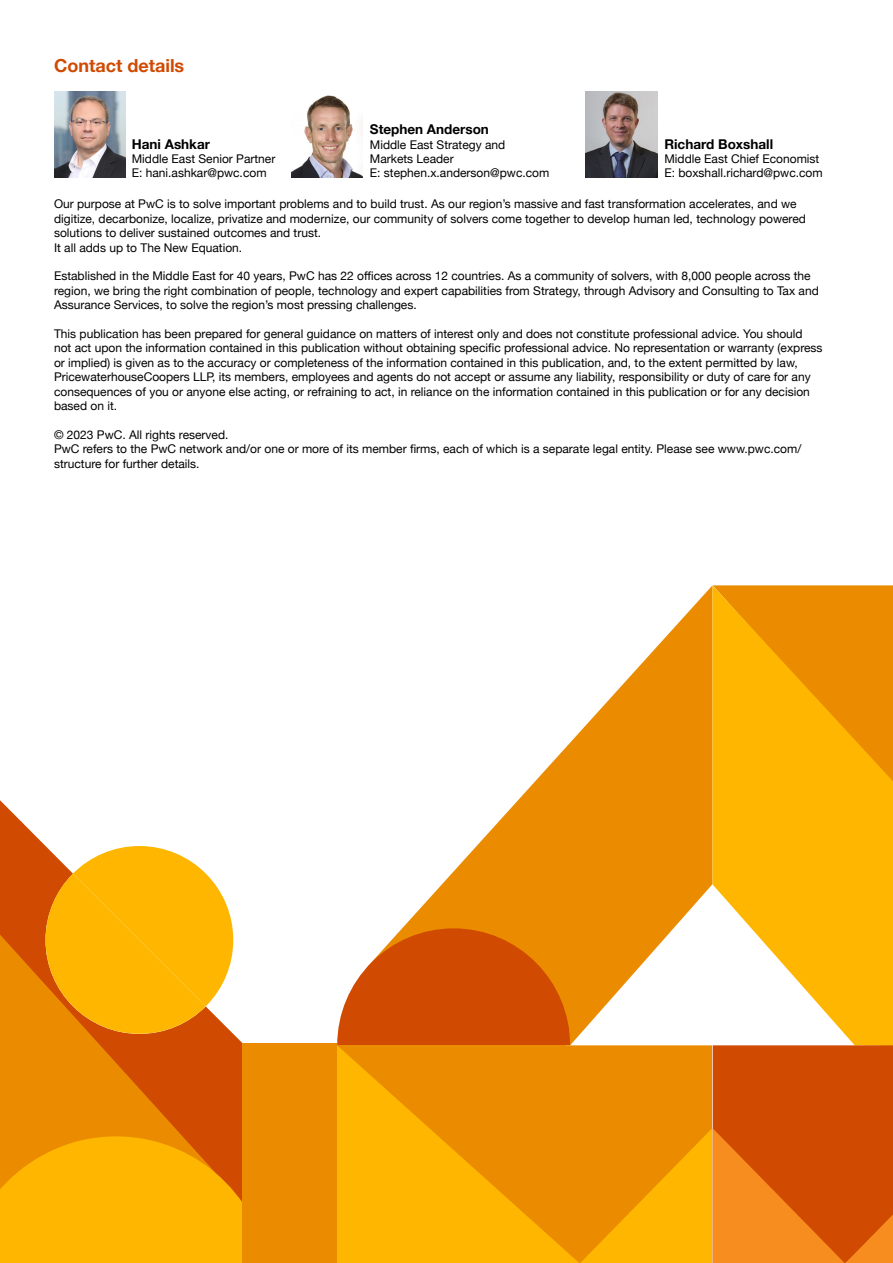
<style>
.page{position:relative;width:893px;height:1263px;background:#fff}
.page>*{position:absolute;margin:0;border:0;box-sizing:border-box;transform-origin:0 0}
.t1{font:700 18px "Helvetica Neue";color:#d04a02}
.t2{font:700 13.5px "Helvetica Neue";color:#000}
.t3{font:12px/14.4px "Helvetica Neue";color:#000}
</style>
<div class="page">
<img style="left:586px;top:91px;width:71px;height:86px">
<img style="left:54px;top:91px;width:71px;height:86px">
<img style="left:291px;top:95px;width:72px;height:82px">
<svg style="left:0;top:800px;width:243px;height:336px"></svg>
<svg style="left:0;top:1136px;width:243px;height:127px;background:#faab00"></svg>
<svg style="left:402px;top:586px;width:310px;height:459px"></svg>
<div style="left:243px;top:1043px;width:94px;height:220px;background:#eb8c00"></div>
<svg style="left:337px;top:928px;width:233px;height:117px;background:#d7631a"></svg>
<svg style="left:337px;top:1045px;width:243px;height:218px;background:#f4a000"></svg>
<svg style="left:712px;top:585px;width:181px;height:460px;background:#fab723"></svg>
<svg style="left:580px;top:1045px;width:313px;height:218px;background:#e37506"></svg>
<p class="t1" style="left:54px;top:51px;width:132px">Contact details</p>
<p class="t2" style="left:132px;top:133px;width:80px">Hani Ashkar</p>
<p class="t3" style="left:132px;top:152px;width:145px">Middle East Senior Partner</p>
<p class="t3" style="left:132px;top:167px;width:136px">E: hani.ashkar@pwc.com</p>
<p class="t2" style="left:370px;top:119px;width:121px">Stephen Anderson</p>
<p class="t3" style="left:370px;top:138px;width:137px">Middle East Strategy and</p>
<p class="t3" style="left:370px;top:152px;width:85px">Markets Leader</p>
<p class="t3" style="left:370px;top:167px;width:181px">E: stephen.x.anderson@pwc.com</p>
<p class="t2" style="left:664px;top:133px;width:110px">Richard Boxshall</p>
<p class="t3" style="left:664px;top:152px;width:156px">Middle East Chief Economist</p>
<p class="t3" style="left:664px;top:167px;width:160px">E: boxshall.richard@pwc.com</p>
<p class="t3" style="left:54px;top:198px;width:753px">Our purpose at PwC is to solve important problems and to build trust. As our region’s massive and fast transformation accelerates, and we digitize, decarbonize, localize, privatize and modernize, our community of solvers come together to develop human led, technology powered solutions to deliver sustained outcomes and trust.</p>
<p class="t3" style="left:54px;top:241px;width:190px">It all adds up to The New Equation.</p>
<p class="t3" style="left:54px;top:270px;width:766px">Established in the Middle East for 40 years, PwC has 22 offices across 12 countries. As a community of solvers, with 8,000 people across the region, we bring the right combination of people, technology and expert capabilities from Strategy, through Advisory and Consulting to Tax and<br>Assurance Services, to solve the region’s most pressing challenges.</p>
<p class="t3" style="left:54px;top:327px;width:770px">This publication has been prepared for general guidance on matters of interest only and does not constitute professional advice. You should not act upon the information contained in this publication without obtaining specific professional advice. No representation or warranty (express or implied) is given as to the accuracy or completeness of the information contained in this publication, and, to the extent permitted by law, PricewaterhouseCoopers LLP, its members, employees and agents do not accept or assume any liability, responsibility or duty of care for any consequences of you or anyone else acting, or refraining to act, in reliance on the information contained in this publication or for any decision based on it.</p>
<p class="t3" style="left:54px;top:428px;width:176px">© 2023 PwC. All rights reserved.</p>
<p class="t3" style="left:54px;top:442px;width:749px">PwC refers to the PwC network and/or one or more of its member firms, each of which is a separate legal entity. Please see www.pwc.com/ structure for further details.</p>
</div>
